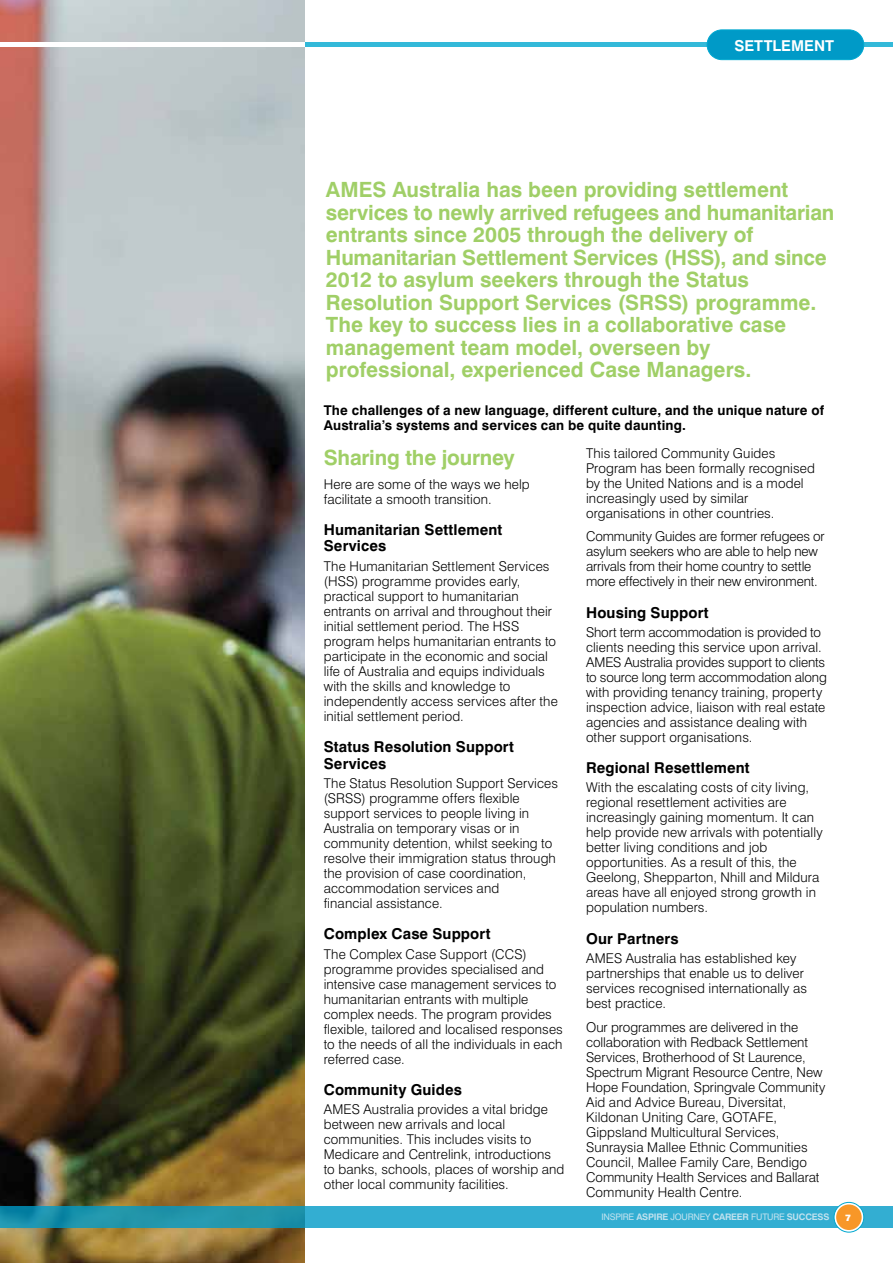
<style>
.page{position:relative;width:893px;height:1263px;background:#fff}
.page>*{position:absolute;margin:0;border:0;box-sizing:border-box;transform-origin:0 0}
.t1{font:700 21px/22.5px "Swiss 721 BT";color:#a0cf67}
.t2{font:700 15px/16.5px "Swiss 721 BT";letter-spacing:.01em;color:#000}
.t3{font:700 15px "Swiss 721 BT";color:#fff}
.t4{font:300 13.5px/15px "Swiss 721 BT";letter-spacing:.005em;color:#000}
.t5{font:700 13.5px/15px "Swiss 721 BT";letter-spacing:.01em;color:#000}
.t6{font:9px "Swiss 721 BT";letter-spacing:-.025em;color:#c1e2ef}
.t7{font:900 9px "Swiss 721 BT";color:#fff}
.s1{font-weight:700}
</style>
<div class="page">
<img style="left:0;top:0;width:305px;height:1263px">
<svg style="left:0;top:1206px;width:893px;height:21px;background:#2ba4c4"></svg>
<hr style="left:0;top:43px;width:893px;height:4px;background:#33b9d9">
<svg style="left:834px;top:1202px;width:30px;height:30px"></svg>
<div style="left:834px;top:1202px;width:30px;height:30px;border:1px solid #00a8d0;border-radius:50%"></div>
<div style="left:836px;top:1204px;width:26px;height:26px;background:#f89728;border-radius:50%"></div>
<div style="left:707px;top:30px;width:157px;height:30px;background:#009ac7;border:1px solid #00a8d0;border-radius:15px"></div>
<hr style="left:0;top:43px;width:305px;height:4px;background:#fff">
<p class="t3" style="left:734px;top:36px;width:101px">SETTLEMENT</p>
<p class="t1" style="left:326px;top:178px;width:510px">AMES Australia has been providing settlement services to newly arrived refugees and humanitarian entrants since 2005 through the delivery of Humanitarian Settlement Services (HSS), and since 2012 to asylum seekers through the Status Resolution Support Services (SRSS) programme.<br>The key to success lies in a collaborative case management team model, overseen by professional, experienced Case Managers.</p>
<p class="t5" style="left:324px;top:402px;width:502px">The challenges of a new language, different culture, and the unique nature of<br>Australia’s systems and services can be quite daunting.</p>
<h1 class="t1" style="left:324px;top:446px;width:193px">Sharing the journey</h1>
<p class="t4" style="left:324px;top:476px;width:207px">Here are some of the ways we help facilitate a smooth transition.</p>
<p class="t2" style="left:324px;top:521px;width:180px">Humanitarian Settlement<br>Services</p>
<p class="t4" style="left:324px;top:558px;width:236px">The Humanitarian Settlement Services (HSS) programme provides early, practical support to humanitarian entrants on arrival and throughout their initial settlement period. The HSS program helps humanitarian entrants to participate in the economic and social life of Australia and equips individuals with the skills and knowledge to independently access services after the initial settlement period.</p>
<p class="t2" style="left:324px;top:738px;width:192px">Status Resolution Support<br>Services</p>
<p class="t4" style="left:324px;top:775px;width:236px">The Status Resolution Support Services (SRSS) programme offers flexible support services to people living in Australia on temporary visas or in community detention, whilst seeking to resolve their immigration status through the provision of case coordination, accommodation services and<br>financial assistance.</p>
<p class="t2" style="left:324px;top:925px;width:168px">Complex Case Support</p>
<p class="t4" style="left:324px;top:946px;width:241px">The Complex Case Support (CCS) programme provides specialised and intensive case management services to humanitarian entrants with multiple complex needs. The program provides flexible, tailored and localised responses to the needs of all the individuals in each referred case.</p>
<p class="t2" style="left:324px;top:1081px;width:140px">Community Guides</p>
<p class="t4" style="left:324px;top:1102px;width:242px">AMES Australia provides a vital bridge between new arrivals and local communities. This includes visits to Medicare and Centrelink, introductions to banks, schools, places of worship and other local community facilities.</p>
<p class="t4" style="left:586px;top:445px;width:230px">This tailored Community Guides Program has been formally recognised by the United Nations and is a model increasingly used by similar organisations in other countries.</p>
<p class="t4" style="left:586px;top:529px;width:240px">Community Guides are former refugees or asylum seekers who are able to help new arrivals from their home country to settle more effectively in their new environment.</p>
<p class="t2" style="left:586px;top:604px;width:124px">Housing Support</p>
<p class="t4" style="left:586px;top:624px;width:242px">Short term accommodation is provided to clients needing this service upon arrival.<br>AMES Australia provides support to clients to source long term accommodation along with providing tenancy training, property inspection advice, liaison with real estate agencies and assistance dealing with other support organisations.</p>
<p class="t2" style="left:586px;top:759px;width:165px">Regional Resettlement</p>
<p class="t4" style="left:586px;top:780px;width:238px">With the escalating costs of city living, regional resettlement activities are increasingly gaining momentum. It can help provide new arrivals with potentially better living conditions and job opportunities. As a result of this, the Geelong, Shepparton, Nhill and Mildura areas have all enjoyed strong growth in population numbers.</p>
<p class="t2" style="left:586px;top:930px;width:94px">Our Partners</p>
<p class="t4" style="left:586px;top:951px;width:222px">AMES Australia has established key partnerships that enable us to deliver services recognised internationally as best practice.</p>
<p class="t4" style="left:586px;top:1019px;width:241px">Our programmes are delivered in the collaboration with Redback Settlement Services, Brotherhood of St Laurence, Spectrum Migrant Resource Centre, New Hope Foundation, Springvale Community Aid and Advice Bureau, Diversitat, Kildonan Uniting Care, GOTAFE, Gippsland Multicultural Services, Sunraysia Mallee Ethnic Communities Council, Mallee Family Care, Bendigo Community Health Services and Ballarat Community Health Centre.</p>
<p class="t6" style="left:601px;top:1212px;width:229px">INSPIRE <span class="s1">ASPIRE</span> JOURNEY <span class="s1">CAREER</span> FUTURE <span class="s1">SUCCESS</span></p>
<p class="t7" style="left:845px;top:1212px;width:7px">7</p>
</div>
